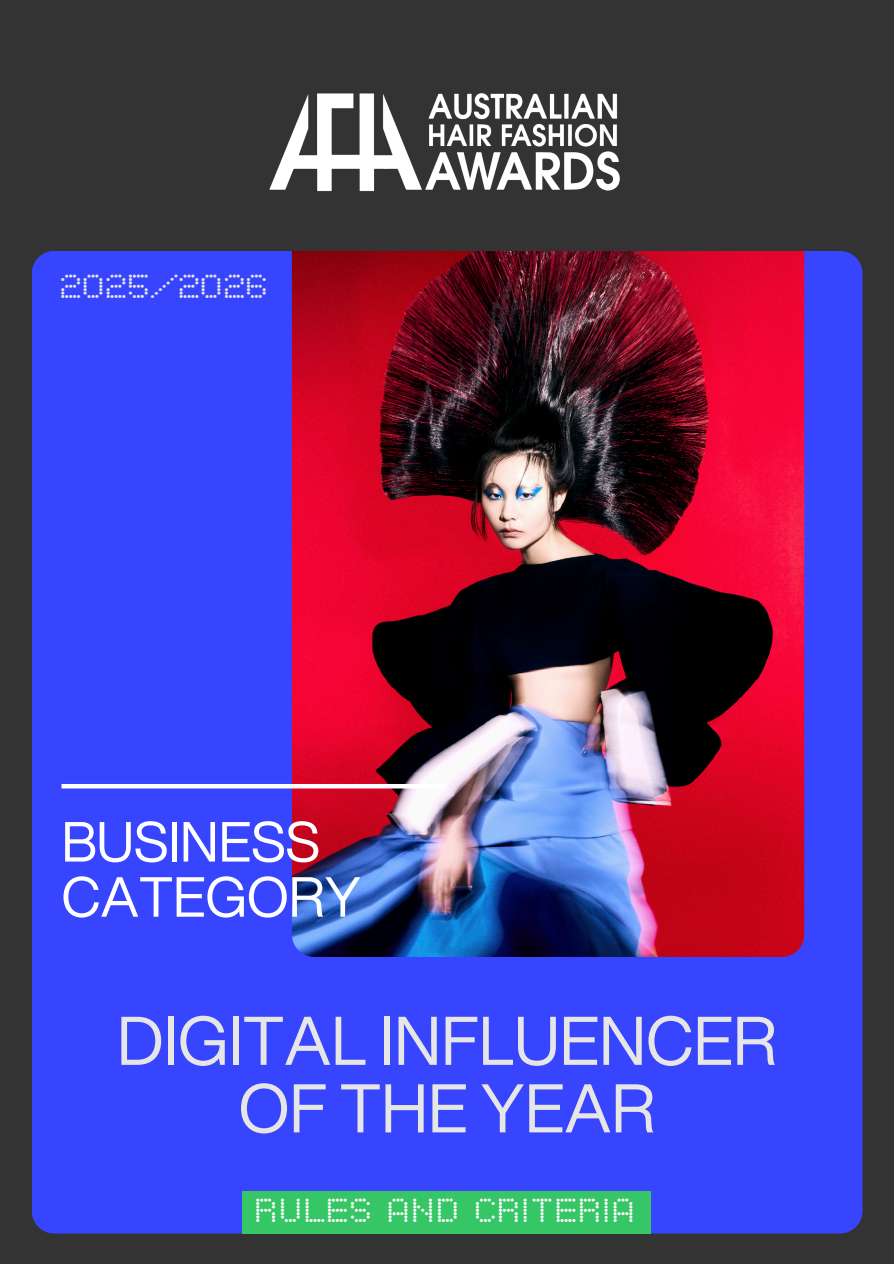
<style>
.page{position:relative;width:894px;height:1264px;background:#fff}
.page>*{position:absolute;margin:0;border:0;box-sizing:border-box;transform-origin:0 0}
.t1{font:67.5px/67.5px "Helvetica Now Display";color:#e6e6e6;text-align:center}
.t2{font:55.5px/55.2px "Helvetica Now Display";color:#fff}
.t3{font:30px "Dots All For Now JL";letter-spacing:.05em;color:#fff}
.t4{font:30px "Dots All For Now JL";color:#e6e6e6}
</style>
<div class="page">
<div style="left:0;top:0;width:893px;height:1263px;background:#333"></div>
<img style="left:269px;top:93px;width:351px;height:99px">
<div style="left:32px;top:251px;width:830px;height:982px;background:#3845ff;border-radius:23px"></div>
<img style="left:292px;top:227px;width:512px;height:729px;border-radius:22px">
<div style="left:292px;top:227px;width:512px;height:24px;background:#333"></div>
<hr style="left:61px;top:784px;width:385px;height:4px;background:#fff">
<div style="left:242px;top:1190px;width:409px;height:43px;background:#36c665"></div>
<p class="t4" style="left:62px;top:273px;width:210px">2025/2026</p>
<p class="t2" style="left:61px;top:813px;width:301px">BUSINESS<br>CATEGORY</p>
<p class="t1" style="left:117px;top:1005px;width:661px">DIGITAL INFLUENCER<br>OF THE YEAR</p>
<p class="t3" style="left:256px;top:1197px;width:382px">RULES AND CRITERIA</p>
</div>
